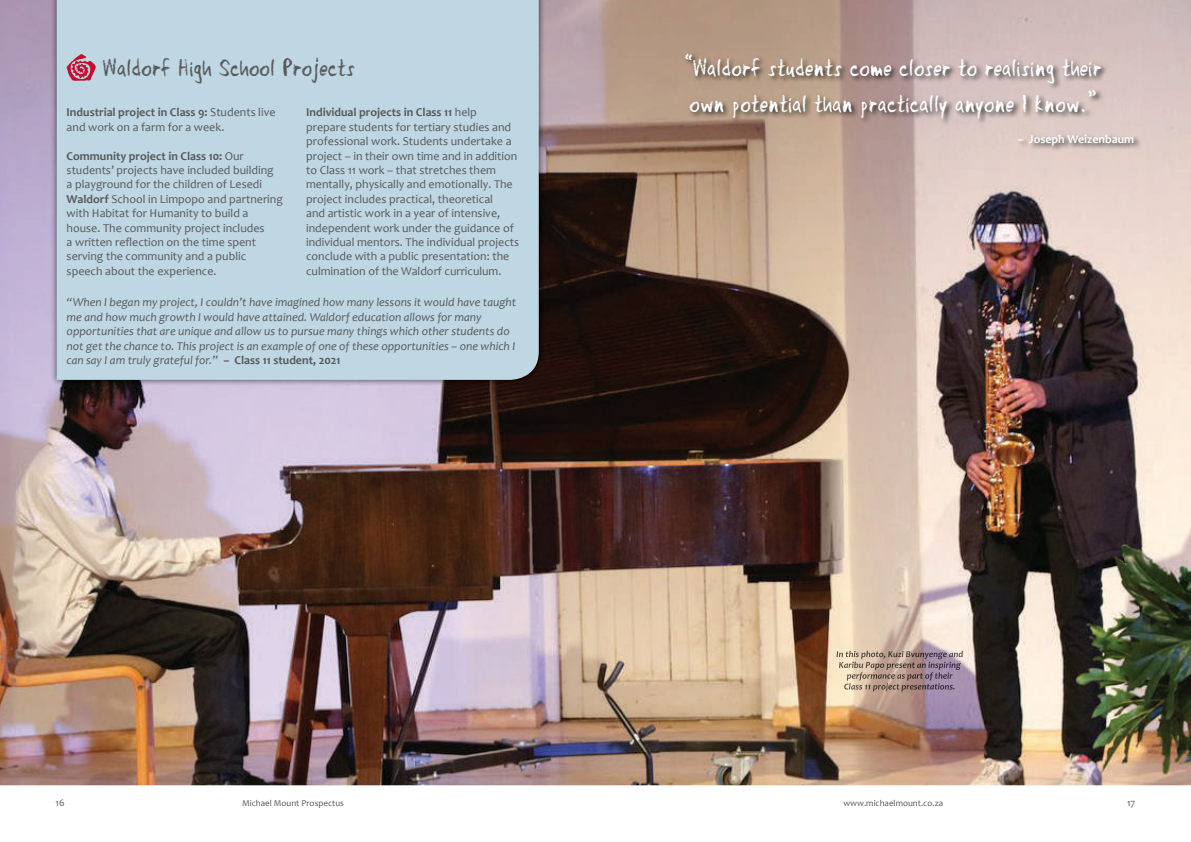
<style>
.page{position:relative;width:1191px;height:842px;background:#fff}
.page>*{position:absolute;margin:0;border:0;box-sizing:border-box;transform-origin:0 0}
.t1{font:30px/36px "Michael Mount Chalk";color:#fff}
.t2{font:30px "Michael Mount Chalk";color:#57585a}
.t3{font:12px/14.4px "Candara";color:#57585a}
.t4{font:italic 12px/14.4px "Candara";color:#57585a}
.t5{font:700 12px "Candara";color:#fff}
.t6{font:10px "Candara";color:#57585a}
.t7{font:9px "Candara";color:#57585a}
.s1{font-weight:700}
.s2{font-weight:700;font-style:normal}
</style>
<div class="page">
<img style="left:0;top:0;width:1191px;height:785px">
<img style="left:50px;top:0;width:495px;height:386px">
<div style="left:57px;top:0;width:482px;height:380px;background:#bed7e2"></div>
<svg style="left:67px;top:54px;width:29px;height:27px"></svg>
<img style="left:684px;top:52px;width:457px;height:101px">
<img style="left:836px;top:651px;width:127px;height:8px">
<img style="left:839px;top:662px;width:121px;height:8px">
<img style="left:846px;top:672px;width:106px;height:9px">
<img style="left:844px;top:683px;width:110px;height:8px">
<h1 class="t2" style="left:103px;top:52px;width:254px">Waldorf High School Projects</h1>
<p class="t3" style="left:67px;top:105px;width:210px"><span class="s1">Industrial project in Class 9:</span> Students live and work on a farm for a week.</p>
<p class="t3" style="left:67px;top:148px;width:218px"><span class="s1">Community project in Class 10:</span> Our students’ projects have included building<br>a playground for the children of Lesedi <span class="s1">Waldorf</span> School in Limpopo and partnering with Habitat for Humanity to build a house. The community project includes<br>a written reflection on the time spent serving the community and a public speech about the experience.</p>
<p class="t3" style="left:306px;top:105px;width:214px"><span class="s1">Individual projects in Class 11</span> help prepare students for tertiary studies and professional work. Students undertake a project – in their own time and in addition to Class 11 work – that stretches them mentally, physically and emotionally. The project includes practical, theoretical<br>and artistic work in a year of intensive, independent work under the guidance of individual mentors. The individual projects conclude with a public presentation: the culmination of the Waldorf curriculum.</p>
<p class="t4" style="left:67px;top:295px;width:451px">“When I began my project, I couldn’t have imagined how many lessons it would have taught me and how much growth I would have attained. Waldorf education allows for many opportunities that are unique and allow us to pursue many things which other students do not get the chance to. This project is an example of one of these opportunities – one which I can say I am truly grateful for.” <span class="s2">– Class 11 student, 2021</span></p>
<h1 class="t1" style="left:685px;top:51px;width:418px">“Waldorf students come closer to realising their own potential than practically anyone I know.”</h1>
<p class="t5" style="left:1017px;top:131px;width:118px">– Joseph Weizenbaum</p>
<p class="t6" style="left:56px;top:797px;width:11px">16</p>
<p class="t7" style="left:242px;top:798px;width:103px">Michael Mount Prospectus</p>
<p class="t7" style="left:843px;top:797px;width:101px">www.michaelmount.co.za</p>
<p class="t6" style="left:1127px;top:797px;width:10px">17</p>
</div>
